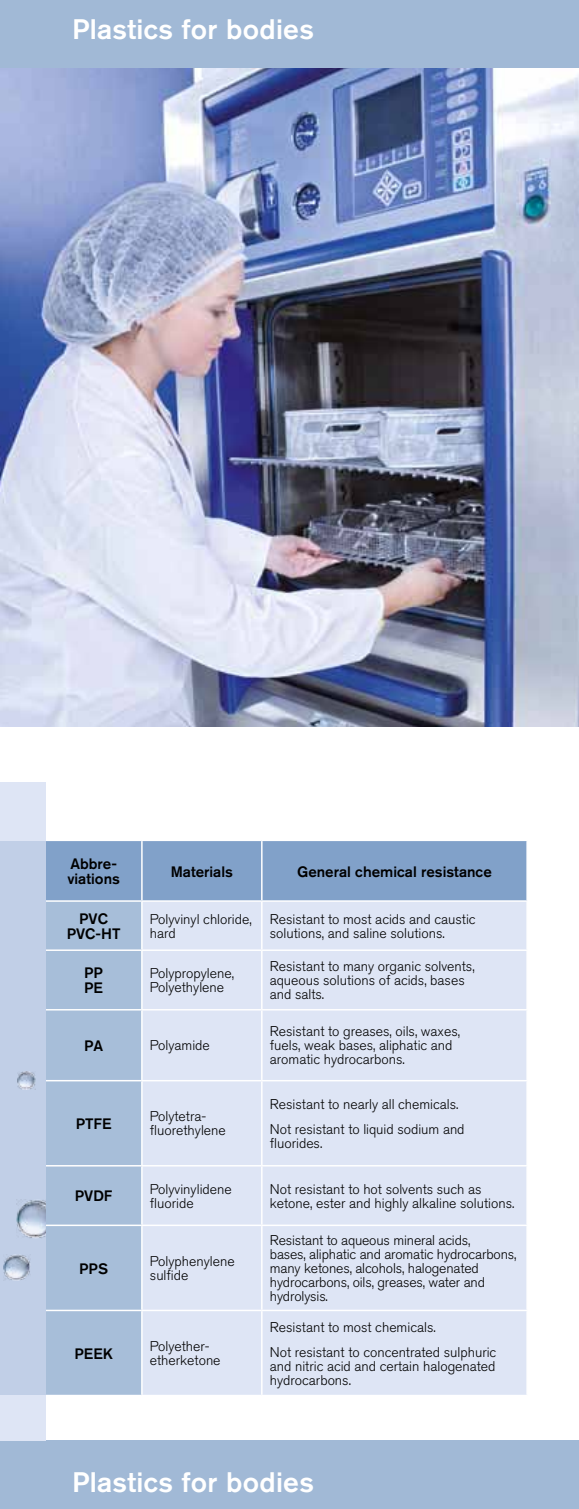
<style>
.page{position:relative;width:579px;height:1509px;background:#fff}
.page>*{position:absolute;margin:0;border:0;box-sizing:border-box;transform-origin:0 0}
.t1{font:500 28px "Akzidenz Grotesk BQ";letter-spacing:.01em;color:#fff}
.t2{font:500 15px/15px "Akzidenz Grotesk BQ";color:#000}
.t3{font:300 14px/14px "Akzidenz Grotesk BQ";color:#000}
</style>
<div class="page">
<div style="left:0;top:1440px;width:578px;height:68px;background:#a1b9d6"></div>
<div style="left:0;top:0;width:578px;height:68px;background:#a1b9d6"></div>
<img style="left:0;top:68px;width:578px;height:658px">
<div style="left:45px;top:841px;width:481px;height:59px;background:#81a1c9"></div>
<div style="left:45px;top:901px;width:96px;height:493px;background:#a7bed9"></div>
<div style="left:142px;top:902px;width:384px;height:492px;background:#dee5f5"></div>
<hr style="left:141px;top:841px;width:1px;height:59px;background:#fff">
<hr style="left:261px;top:841px;width:1px;height:59px;background:#fff">
<hr style="left:45px;top:949px;width:97px;height:1px;background:#fff">
<hr style="left:45px;top:1008px;width:97px;height:2px;background:#fff">
<hr style="left:45px;top:1079px;width:97px;height:2px;background:#fff">
<hr style="left:45px;top:1164px;width:97px;height:2px;background:#fff">
<hr style="left:45px;top:1224px;width:97px;height:1px;background:#fff">
<hr style="left:45px;top:1309px;width:97px;height:1px;background:#fff">
<hr style="left:261px;top:901px;width:1px;height:48px;background:#fff">
<hr style="left:261px;top:950px;width:1px;height:58px;background:#fff">
<hr style="left:261px;top:1010px;width:1px;height:69px;background:#fff">
<hr style="left:261px;top:1081px;width:1px;height:83px;background:#fff">
<hr style="left:261px;top:1166px;width:1px;height:58px;background:#fff">
<hr style="left:261px;top:1225px;width:1px;height:84px;background:#fff">
<hr style="left:261px;top:1310px;width:1px;height:84px;background:#fff">
<hr style="left:142px;top:949px;width:119px;height:1px;background:#fff">
<hr style="left:261px;top:949px;width:266px;height:1px;background:#fff">
<hr style="left:142px;top:1008px;width:119px;height:2px;background:#fff">
<hr style="left:261px;top:1008px;width:266px;height:2px;background:#fff">
<hr style="left:142px;top:1079px;width:119px;height:2px;background:#fff">
<hr style="left:261px;top:1079px;width:266px;height:2px;background:#fff">
<hr style="left:142px;top:1164px;width:119px;height:2px;background:#fff">
<hr style="left:261px;top:1164px;width:266px;height:2px;background:#fff">
<hr style="left:142px;top:1224px;width:119px;height:1px;background:#fff">
<hr style="left:261px;top:1224px;width:266px;height:1px;background:#fff">
<hr style="left:142px;top:1309px;width:119px;height:1px;background:#fff">
<hr style="left:261px;top:1309px;width:266px;height:1px;background:#fff">
<div style="left:0;top:782px;width:45px;height:658px;background:#dee5f5"></div>
<div style="left:0;top:840px;width:45px;height:554px;background:#c1cfe7"></div>
<img style="left:16px;top:1199px;width:29px;height:39px">
<img style="left:3px;top:1254px;width:27px;height:26px">
<img style="left:17px;top:1071px;width:18px;height:18px">
<h1 class="t1" style="left:72px;top:12px;width:243px">Plastics for bodies</h1>
<p class="t2" style="left:67px;top:855px;width:54px">Abbre&shy;viations</p>
<p class="t2" style="left:171px;top:863px;width:64px">Materials</p>
<p class="t2" style="left:297px;top:863px;width:196px">General chemical resistance</p>
<p class="t2" style="left:67px;top:910px;width:55px;text-align:center">PVC<br>PVC-HT</p>
<p class="t3" style="left:150px;top:912px;width:103px">Polyvinyl chloride, hard</p>
<p class="t3" style="left:270px;top:912px;width:207px">Resistant to most acids and caustic solutions, and saline solutions.</p>
<p class="t2" style="left:84px;top:965px;width:20px">PP<br>PE</p>
<p class="t3" style="left:150px;top:966px;width:86px">Polypropylene,<br>Polyethylene</p>
<p class="t3" style="left:270px;top:959px;width:206px">Resistant to many organic solvents, aqueous solutions of acids, bases and salts.</p>
<p class="t2" style="left:84px;top:1037px;width:21px">PA</p>
<p class="t3" style="left:150px;top:1038px;width:61px">Polyamide</p>
<p class="t2" style="left:76px;top:1115px;width:37px">PTFE</p>
<p class="t3" style="left:150px;top:1109px;width:77px">Polytetra&shy;fluorethylene</p>
<p class="t3" style="left:270px;top:1024px;width:192px">Resistant to greases, oils, waxes, fuels, weak bases, aliphatic and aromatic hydrocarbons.</p>
<p class="t3" style="left:270px;top:1091px;width:196px;line-height:25.4px">Resistant to nearly all chemicals.<br>Not resistant to liquid sodium and</p>
<p class="t3" style="left:270px;top:1136px;width:54px">fluorides.</p>
<p class="t2" style="left:75px;top:1188px;width:39px">PVDF</p>
<p class="t3" style="left:150px;top:1181px;width:83px">Polyvinylidene fluoride</p>
<p class="t3" style="left:270px;top:1181px;width:246px">Not resistant to hot solvents such as ketone, ester and highly alkaline solutions.</p>
<p class="t2" style="left:79px;top:1260px;width:30px">PPS</p>
<p class="t3" style="left:150px;top:1254px;width:86px">Polyphenylene sulfide</p>
<p class="t2" style="left:74px;top:1345px;width:40px">PEEK</p>
<p class="t3" style="left:150px;top:1339px;width:72px">Polyether&shy;etherketone</p>
<p class="t3" style="left:270px;top:1233px;width:248px">Resistant to aqueous mineral acids,<br>bases, aliphatic and aromatic hydrocarbons, many ketones, alcohols, halogenated hydrocarbons, oils, greases, water and hydrolysis.</p>
<p class="t3" style="left:270px;top:1313px;width:228px;line-height:25.4px">Resistant to most chemicals.<br>Not resistant to concentrated sulphuric</p>
<p class="t3" style="left:270px;top:1358px;width:227px">and nitric acid and certain halogenated hydrocarbons.</p>
<h1 class="t1" style="left:72px;top:1464px;width:243px">Plastics for bodies</h1>
</div>
